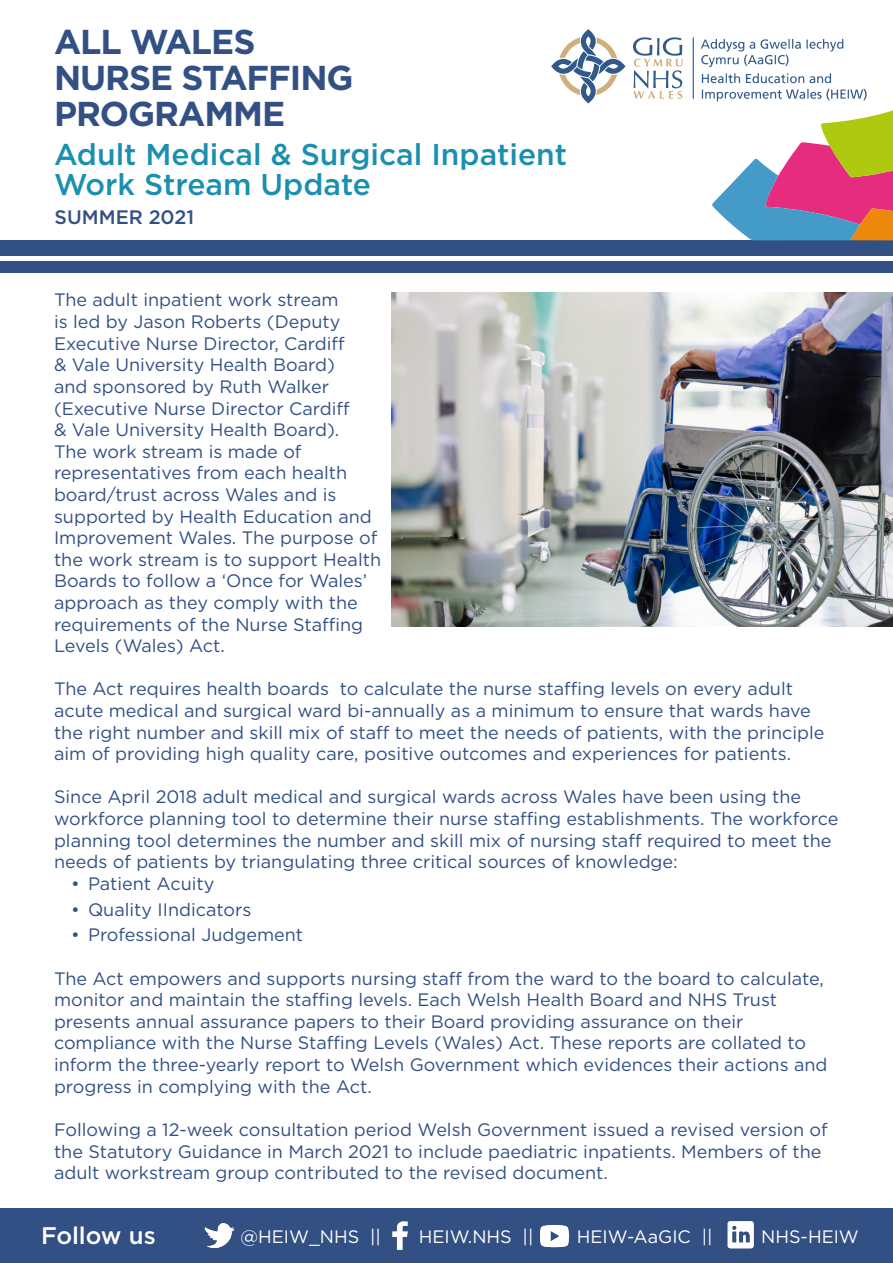
<style>
.page{position:relative;width:893px;height:1263px;background:#fff}
.page>*{position:absolute;margin:0;border:0;box-sizing:border-box;transform-origin:0 0}
.Text_Center{font:700 34.5px/36px "Gotham";letter-spacing:-.03em;color:#325083}
.Text_Left_Justify{font:500 30px "Gotham";color:#1a8faf}
.body_text{font:500 24px "Gotham";letter-spacing:-.005em;color:#fff}
.Text_Center-2{font:500 19.5px "Gotham";color:#325083}
.t1{font:18px/21.6px "Gotham";color:#325083}
.body_text-2{font:18px "Gotham";color:#fff}
</style>
<div class="page">
<div style="left:0;top:240px;width:893px;height:16px;background:#325083"></div>
<div style="left:0;top:261px;width:893px;height:11px;background:#325083"></div>
<div style="left:0;top:1209px;width:893px;height:54px;background:#325083"></div>
<svg style="left:551px;top:29px;width:74px;height:74px"></svg>
<svg style="left:693px;top:37px;width:1px;height:62px"></svg>
<svg style="left:633px;top:37px;width:50px;height:62px"></svg>
<svg style="left:702px;top:73px;width:165px;height:28px"></svg>
<svg style="left:701px;top:39px;width:142px;height:28px"></svg>
<svg style="left:712px;top:110px;width:181px;height:130px"></svg>
<img style="left:392px;top:1221px;width:16px;height:29px">
<img style="left:204px;top:1223px;width:30px;height:26px">
<img style="left:727px;top:1221px;width:27px;height:28px">
<img style="left:540px;top:1225px;width:30px;height:23px">
<img style="left:391px;top:292px;width:502px;height:335px">
<p class="Text_Center" style="left:54px;top:24px;width:301px">ALL WALES<br>NURSE STAFFING<br>PROGRAMME</p>
<p class="Text_Left_Justify" style="left:54px;top:134px;width:515px">Adult Medical &amp; Surgical Inpatient</p>
<p class="Text_Left_Justify" style="left:54px;top:164px;width:318px">Work Stream Update</p>
<p class="Text_Center-2" style="left:55px;top:205px;width:141px">SUMMER 2021</p>
<p class="t1" style="left:54px;top:289px;width:329px">The adult inpatient work stream<br>is led by Jason Roberts (Deputy<br>Executive Nurse Director, Cardiff<br>&amp; Vale University Health Board)<br>and sponsored by Ruth Walker (Executive Nurse Director Cardiff<br>&amp; Vale University Health Board).<br>The work stream is made of representatives from each health board/trust across Wales and is supported by Health Education and<br>Improvement Wales. The purpose of the work stream is to support Health<br>Boards to follow a ‘Once for Wales’ approach as they comply with the requirements of the Nurse Staffing<br>Levels (Wales) Act.</p>
<p class="t1" style="left:54px;top:678px;width:772px">The Act requires health boards to calculate the nurse staffing levels on every adult acute medical and surgical ward bi-annually as a minimum to ensure that wards have the right number and skill mix of staff to meet the needs of patients, with the principle aim of providing high quality care, positive outcomes and experiences for patients.</p>
<p class="t1" style="left:54px;top:786px;width:786px">Since April 2018 adult medical and surgical wards across Wales have been using the workforce planning tool to determine their nurse staffing establishments. The workforce planning tool determines the number and skill mix of nursing staff required to meet the needs of patients by triangulating three critical sources of knowledge:</p>
<p class="t1" style="left:71px;top:872px;width:145px">• Patient Acuity</p>
<p class="t1" style="left:71px;top:898px;width:182px">• Quality IIndicators</p>
<p class="t1" style="left:71px;top:924px;width:234px">• Professional Judgement</p>
<p class="t1" style="left:54px;top:967px;width:775px">The Act empowers and supports nursing staff from the ward to the board to calculate, monitor and maintain the staffing levels. Each Welsh Health Board and NHS Trust presents annual assurance papers to their Board providing assurance on their compliance with the Nurse Staffing Levels (Wales) Act. These reports are collated to inform the three-yearly report to Welsh Government which evidences their actions and progress in complying with the Act.</p>
<p class="t1" style="left:54px;top:1118px;width:775px">Following a 12-week consultation period Welsh Government issued a revised version of the Statutory Guidance in March 2021 to include paediatric inpatients. Members of the adult workstream group contributed to the revised document.</p>
<p class="body_text" style="left:41px;top:1219px;width:116px">Follow us</p>
<p class="body_text-2" style="left:241px;top:1225px;width:142px">@HEIW_NHS ||</p>
<p class="body_text-2" style="left:419px;top:1225px;width:116px">HEIW.NHS ||</p>
<p class="body_text-2" style="left:577px;top:1225px;width:137px">HEIW-AaGIC ||</p>
<p class="body_text-2" style="left:761px;top:1225px;width:99px">NHS-HEIW</p>
</div>
